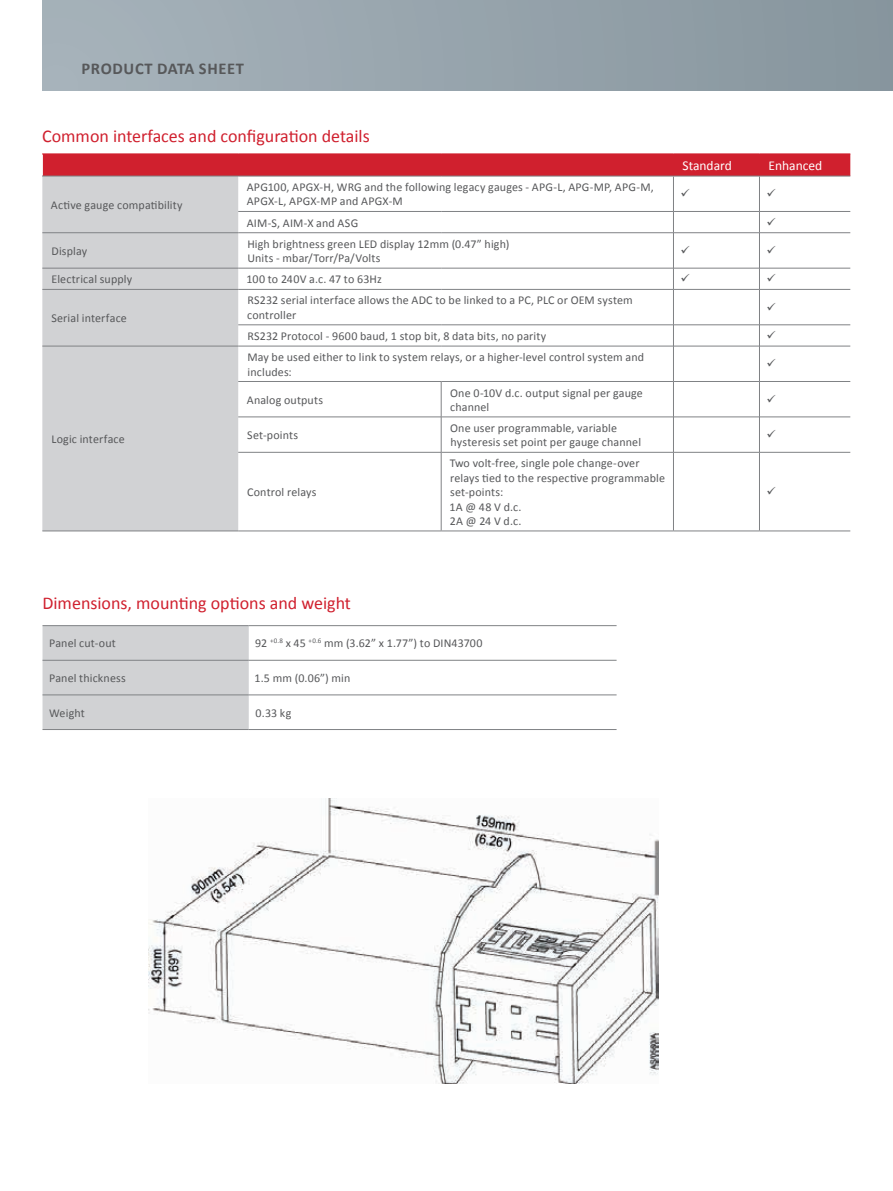
<style>
.page{position:relative;width:893px;height:1191px;background:#fff}
.page>*{position:absolute;margin:0;border:0;box-sizing:border-box;transform-origin:0 0}
.t1{font:18px "Calibri";color:#d0202e}
.t2{font:700 16.5px "Calibri";letter-spacing:.04em;color:#57585a}
.t3{font:13.5px "Calibri";color:#fff}
.t4{font:12px/14.4px "Calibri";letter-spacing:.01em;color:#57585a}
</style>
<div class="page">
<div style="left:43px;top:0;width:850px;height:90px;background:linear-gradient(to right,#a7b3bb,#87959e)"></div>
<div style="left:42px;top:177px;width:196px;height:353px;background:#d1d2d4"></div>
<div style="left:42px;top:154px;width:808px;height:22px;background:#d0202e"></div>
<hr style="left:42px;top:153px;width:196px;height:1px;background:#d0202e">
<hr style="left:238px;top:153px;width:203px;height:1px;background:#d0202e">
<hr style="left:441px;top:153px;width:232px;height:1px;background:#d0202e">
<hr style="left:673px;top:153px;width:86px;height:1px;background:#d0202e">
<hr style="left:759px;top:153px;width:91px;height:1px;background:#d0202e">
<hr style="left:238px;top:176px;width:203px;height:1px;background:#808285">
<hr style="left:441px;top:176px;width:232px;height:1px;background:#808285">
<hr style="left:673px;top:176px;width:86px;height:1px;background:#808285">
<hr style="left:759px;top:176px;width:91px;height:1px;background:#808285">
<hr style="left:238px;top:211px;width:203px;height:1px;background:#808285">
<hr style="left:441px;top:211px;width:232px;height:1px;background:#808285">
<hr style="left:674px;top:211px;width:85px;height:1px;background:#808285">
<hr style="left:760px;top:211px;width:90px;height:1px;background:#808285">
<hr style="left:238px;top:232px;width:203px;height:1px;background:#808285">
<hr style="left:441px;top:232px;width:232px;height:1px;background:#808285">
<hr style="left:674px;top:232px;width:85px;height:1px;background:#808285">
<hr style="left:760px;top:232px;width:90px;height:1px;background:#808285">
<hr style="left:238px;top:268px;width:203px;height:1px;background:#808285">
<hr style="left:441px;top:268px;width:232px;height:1px;background:#808285">
<hr style="left:674px;top:268px;width:85px;height:1px;background:#808285">
<hr style="left:760px;top:268px;width:90px;height:1px;background:#808285">
<hr style="left:238px;top:289px;width:203px;height:1px;background:#808285">
<hr style="left:441px;top:289px;width:232px;height:1px;background:#808285">
<hr style="left:674px;top:289px;width:85px;height:1px;background:#808285">
<hr style="left:760px;top:289px;width:90px;height:1px;background:#808285">
<hr style="left:238px;top:324px;width:203px;height:1px;background:#808285">
<hr style="left:441px;top:324px;width:232px;height:1px;background:#808285">
<hr style="left:674px;top:324px;width:85px;height:1px;background:#808285">
<hr style="left:760px;top:324px;width:90px;height:1px;background:#808285">
<hr style="left:238px;top:346px;width:203px;height:1px;background:#808285">
<hr style="left:441px;top:346px;width:232px;height:1px;background:#808285">
<hr style="left:674px;top:346px;width:85px;height:1px;background:#808285">
<hr style="left:760px;top:346px;width:90px;height:1px;background:#808285">
<hr style="left:238px;top:381px;width:203px;height:1px;background:#808285">
<hr style="left:441px;top:381px;width:232px;height:1px;background:#808285">
<hr style="left:674px;top:381px;width:85px;height:1px;background:#808285">
<hr style="left:760px;top:381px;width:90px;height:1px;background:#808285">
<hr style="left:238px;top:416px;width:203px;height:1px;background:#808285">
<hr style="left:441px;top:416px;width:232px;height:1px;background:#808285">
<hr style="left:674px;top:416px;width:85px;height:1px;background:#808285">
<hr style="left:760px;top:416px;width:90px;height:1px;background:#808285">
<hr style="left:238px;top:452px;width:203px;height:1px;background:#808285">
<hr style="left:441px;top:452px;width:232px;height:1px;background:#808285">
<hr style="left:674px;top:452px;width:85px;height:1px;background:#808285">
<hr style="left:760px;top:452px;width:90px;height:1px;background:#808285">
<hr style="left:238px;top:530px;width:203px;height:1px;background:#808285">
<hr style="left:441px;top:530px;width:232px;height:1px;background:#808285">
<hr style="left:673px;top:530px;width:86px;height:1px;background:#808285">
<hr style="left:759px;top:530px;width:91px;height:1px;background:#808285">
<hr style="left:673px;top:176px;width:1px;height:35px;background:#808285">
<hr style="left:759px;top:176px;width:1px;height:35px;background:#808285">
<svg style="left:673px;top:211px;width:1px;height:22px"></svg>
<svg style="left:759px;top:211px;width:1px;height:22px"></svg>
<hr style="left:673px;top:233px;width:1px;height:35px;background:#808285">
<hr style="left:759px;top:233px;width:1px;height:35px;background:#808285">
<svg style="left:673px;top:268px;width:1px;height:21px"></svg>
<svg style="left:759px;top:268px;width:1px;height:21px"></svg>
<hr style="left:673px;top:289px;width:1px;height:36px;background:#808285">
<hr style="left:759px;top:289px;width:1px;height:36px;background:#808285">
<svg style="left:673px;top:325px;width:1px;height:21px"></svg>
<svg style="left:759px;top:325px;width:1px;height:21px"></svg>
<hr style="left:673px;top:346px;width:1px;height:35px;background:#808285">
<hr style="left:759px;top:346px;width:1px;height:35px;background:#808285">
<hr style="left:441px;top:382px;width:1px;height:35px;background:#808285">
<hr style="left:673px;top:381px;width:1px;height:36px;background:#808285">
<hr style="left:759px;top:381px;width:1px;height:36px;background:#808285">
<hr style="left:441px;top:417px;width:1px;height:35px;background:#808285">
<hr style="left:673px;top:417px;width:1px;height:35px;background:#808285">
<hr style="left:759px;top:417px;width:1px;height:35px;background:#808285">
<hr style="left:441px;top:452px;width:1px;height:78px;background:#808285">
<hr style="left:673px;top:452px;width:1px;height:78px;background:#808285">
<hr style="left:759px;top:452px;width:1px;height:78px;background:#808285">
<hr style="left:42px;top:176px;width:196px;height:1px;background:#808285">
<hr style="left:42px;top:232px;width:196px;height:1px;background:#808285">
<hr style="left:42px;top:268px;width:196px;height:1px;background:#808285">
<hr style="left:42px;top:289px;width:196px;height:1px;background:#808285">
<hr style="left:42px;top:346px;width:196px;height:1px;background:#808285">
<hr style="left:42px;top:530px;width:196px;height:1px;background:#808285">
<div style="left:43px;top:626px;width:206px;height:103px;background:#d1d2d4"></div>
<hr style="left:249px;top:729px;width:368px;height:1px;background:#808285">
<hr style="left:43px;top:625px;width:206px;height:1px;background:#808285">
<hr style="left:43px;top:660px;width:206px;height:1px;background:#808285">
<hr style="left:43px;top:694px;width:206px;height:1px;background:#808285">
<hr style="left:43px;top:729px;width:206px;height:1px;background:#808285">
<hr style="left:249px;top:694px;width:368px;height:1px;background:#808285">
<hr style="left:249px;top:625px;width:368px;height:1px;background:#808285">
<hr style="left:249px;top:660px;width:368px;height:1px;background:#808285">
<img style="left:148px;top:798px;width:511px;height:285px">
<h2 class="t2" style="left:82px;top:58px;width:164px">PRODUCT DATA SHEET</h2>
<h1 class="t1" style="left:42px;top:125px;width:329px">Common interfaces and configuration details</h1>
<p class="t4" style="left:51px;top:198px;width:133px">Active gauge compatibility</p>
<p class="t4" style="left:247px;top:180px;width:408px">APG100, APGX-H, WRG and the following legacy gauges - APG-L, APG-MP, APG-M,<br>APGX-L, APGX-MP and APGX-M</p>
<p class="t4" style="left:247px;top:215px;width:113px">AIM-S, AIM-X and ASG</p>
<p class="t4" style="left:51px;top:244px;width:37px">Display</p>
<p class="t4" style="left:247px;top:237px;width:264px">High brightness green LED display 12mm (0.47” high)<br>Units - mbar/Torr/Pa/Volts</p>
<p class="t4" style="left:51px;top:272px;width:82px">Electrical supply</p>
<p class="t4" style="left:246px;top:272px;width:137px">100 to 240V a.c. 47 to 63Hz</p>
<p class="t4" style="left:51px;top:311px;width:77px">Serial interface</p>
<p class="t4" style="left:247px;top:293px;width:387px">RS232 serial interface allows the ADC to be linked to a PC, PLC or OEM system controller</p>
<p class="t4" style="left:247px;top:329px;width:301px">RS232 Protocol - 9600 baud, 1 stop bit, 8 data bits, no parity</p>
<p class="t4" style="left:51px;top:432px;width:75px">Logic interface</p>
<p class="t4" style="left:247px;top:350px;width:398px">May be used either to link to system relays, or a higher-level control system and includes:</p>
<p class="t4" style="left:247px;top:392px;width:78px">Analog outputs</p>
<p class="t4" style="left:450px;top:385px;width:194px">One 0-10V d.c. output signal per gauge channel</p>
<p class="t4" style="left:247px;top:428px;width:52px">Set-points</p>
<p class="t4" style="left:450px;top:421px;width:192px">One user programmable, variable hysteresis set point per gauge channel</p>
<p class="t4" style="left:247px;top:485px;width:71px">Control relays</p>
<p class="t4" style="left:449px;top:456px;width:217px">Two volt-free, single pole change-over relays tied to the respective programmable set-points:<br>1A @ 48 V d.c.<br>2A @ 24 V d.c.</p>
<p class="t3" style="left:682px;top:157px;width:51px">Standard</p>
<p class="t3" style="left:768px;top:157px;width:55px">Enhanced</p>
<h1 class="t1" style="left:42px;top:591px;width:310px">Dimensions, mounting options and weight</h1>
<p class="t4" style="left:49px;top:636px;width:68px">Panel cut-out</p>
<p class="t4" style="left:255px;top:636px;width:229px">92 <sup>+0.8</sup> x 45 <sup>+0.6</sup> mm (3.62” x 1.77”) to DIN43700</p>
<p class="t4" style="left:49px;top:671px;width:78px">Panel thickness</p>
<p class="t4" style="left:254px;top:671px;width:97px">1.5 mm (0.06”) min</p>
<p class="t4" style="left:49px;top:705px;width:37px">Weight</p>
<p class="t4" style="left:256px;top:705px;width:37px">0.33 kg</p>
</div>
